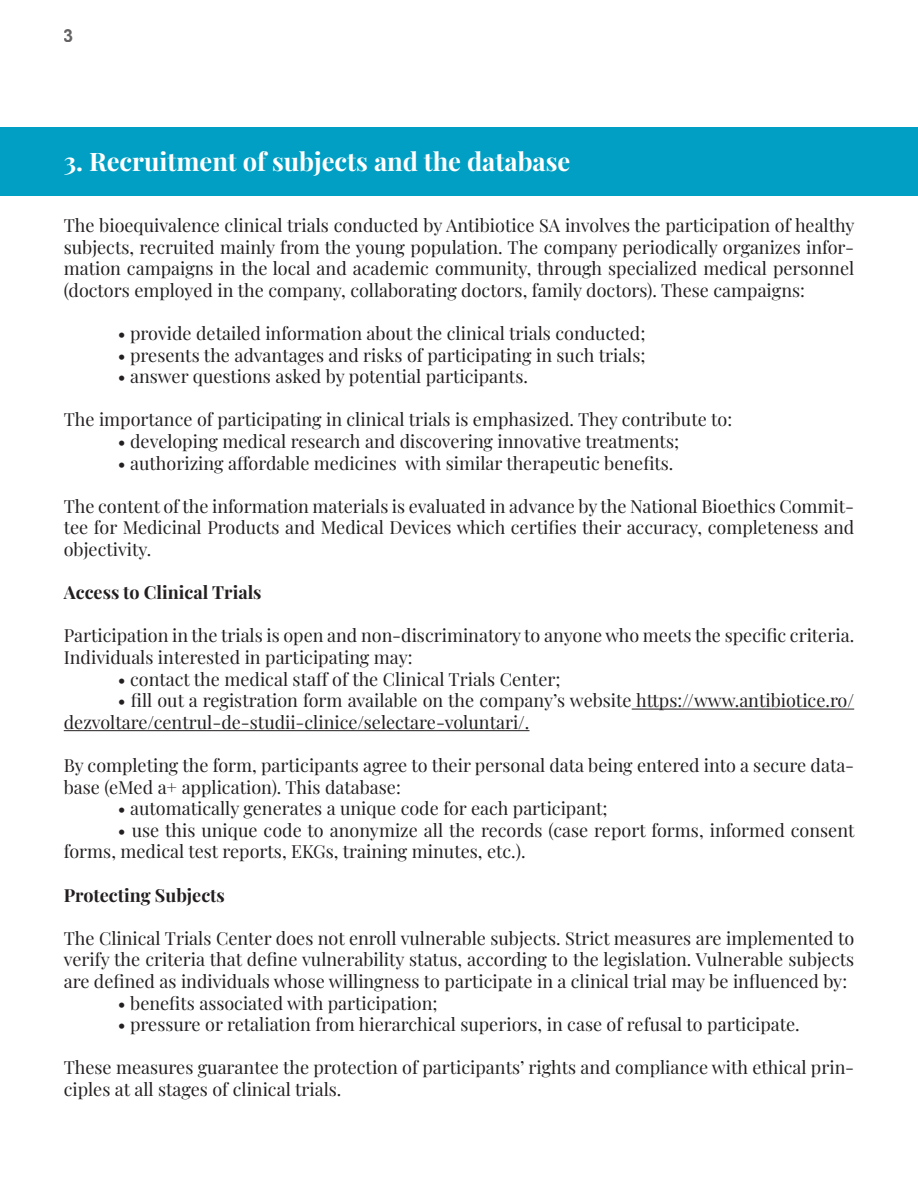
<style>
.page{position:relative;width:918px;height:1188px;background:#fff}
.page>*{position:absolute;margin:0;border:0;box-sizing:border-box;transform-origin:0 0}
.t1{font:700 25.5px "Playfair Display";color:#fff}
.t2{font:18px/21.6px "Playfair Display";color:#231f20}
.t3{font:700 18px "Playfair Display";color:#231f20}
.t4{font:700 18px "Arial";color:#231f20}
</style>
<div class="page">
<div style="left:0;top:128px;width:918px;height:68px;background:#019fc4"></div>
<hr style="left:632px;top:709px;width:222px;height:1px;background:#231f20">
<hr style="left:64px;top:730px;width:466px;height:1px;background:#231f20">
<p class="t4" style="left:64px;top:23px;width:12px">3</p>
<p class="t1" style="left:64px;top:141px;width:508px">3. Recruitment of subjects and the database</p>
<p class="t2" style="left:64px;top:213px;width:792px;text-align:justify">The bioequivalence clinical trials conducted by Antibiotice SA involves the participation of healthy subjects, recruited mainly from the young population. The company periodically organizes infor&shy;mation campaigns in the local and academic community, through specialized medical personnel (doctors employed in the company, collaborating doctors, family doctors). These campaigns:</p>
<p class="t2" style="left:118px;top:321px;width:529px">• provide detailed information about the clinical trials conducted;</p>
<p class="t2" style="left:118px;top:343px;width:529px">• presents the advantages and risks of participating in such trials;</p>
<p class="t2" style="left:118px;top:364px;width:412px">• answer questions asked by potential participants.</p>
<p class="t2" style="left:64px;top:407px;width:670px">The importance of participating in clinical trials is emphasized. They contribute to:</p>
<p class="t2" style="left:118px;top:429px;width:563px">• developing medical research and discovering innovative treatments;</p>
<p class="t2" style="left:118px;top:451px;width:557px">• authorizing affordable medicines with similar therapeutic benefits.</p>
<p class="t2" style="left:64px;top:494px;width:792px;text-align:justify">The content of the information materials is evaluated in advance by the National Bioethics Commit&shy;tee for Medicinal Products and Medical Devices which certifies their accuracy, completeness and objectivity.</p>
<p class="t3" style="left:64px;top:578px;width:199px">Access to Clinical Trials</p>
<p class="t2" style="left:64px;top:623px;width:792px">Participation in the trials is open and non-discriminatory to anyone who meets the specific criteria.<br>Individuals interested in participating may:</p>
<p class="t2" style="left:118px;top:667px;width:444px">• contact the medical staff of the Clinical Trials Center;</p>
<p class="t2" style="left:64px;top:688px;width:792px;text-indent:54px">• fill out a registration form available on the company’s website https://www.antibiotice.ro/ dezvoltare/centrul-de-studii-clinice/selectare-voluntari/.</p>
<p class="t2" style="left:64px;top:753px;width:792px">By completing the form, participants agree to their personal data being entered into a secure data&shy;base (eMed a+ application). This database:</p>
<p class="t2" style="left:118px;top:796px;width:491px">• automatically generates a unique code for each participant;</p>
<p class="t2" style="left:64px;top:818px;width:792px;text-indent:54px">• use this unique code to anonymize all the records (case report forms, informed consent forms, medical test reports, EKGs, training minutes, etc.).</p>
<p class="t3" style="left:64px;top:881px;width:163px">Protecting Subjects</p>
<p class="t2" style="left:64px;top:926px;width:792px;text-align:justify">The Clinical Trials Center does not enroll vulnerable subjects. Strict measures are implemented to verify the criteria that define vulnerability status, according to the legislation. Vulnerable subjects are defined as individuals whose willingness to participate in a clinical trial may be influenced by:</p>
<p class="t2" style="left:118px;top:991px;width:321px">• benefits associated with participation;</p>
<p class="t2" style="left:118px;top:1012px;width:684px">• pressure or retaliation from hierarchical superiors, in case of refusal to participate.</p>
<p class="t2" style="left:64px;top:1055px;width:792px">These measures guarantee the protection of participants’ rights and compliance with ethical prin&shy;ciples at all stages of clinical trials.</p>
</div>
